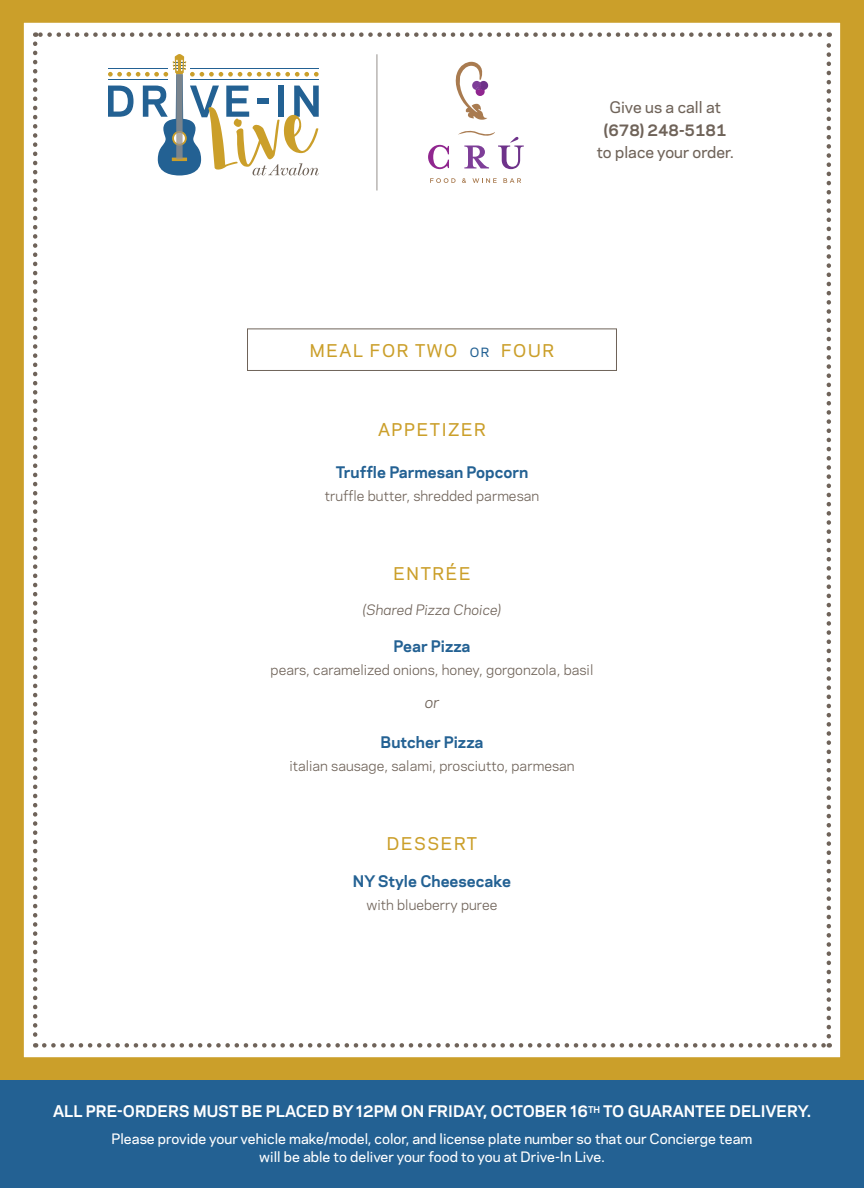
<style>
.page{position:relative;width:864px;height:1188px;background:#fff}
.page>*{position:absolute;margin:0;border:0;box-sizing:border-box;transform-origin:0 0}
.t1{font:500 16.5px "Galaxie Polaris";letter-spacing:.1em;color:#cb9f2a}
.t2{font:700 15px "Galaxie Polaris";color:#fff}
.t3{font:700 15px "Galaxie Polaris";color:#236193}
.t4{font:500 15px "Galaxie Polaris";color:#6f6359}
.t5{font:700 15px "Galaxie Polaris";color:#6f6359}
.t6{font:italic 15px "Galaxie Polaris";color:#6f6359}
.t7{font:13.5px "Galaxie Polaris";color:#6f6359}
.t8{font:500 13.5px/18px "Galaxie Polaris";color:#fff;text-align:center}
.t9{font:italic 13.5px "Galaxie Polaris";color:#6f6359}
.s1{font-size:12px;color:#236193}
</style>
<div class="page">
<div style="left:0;top:1080px;width:864px;height:108px;background:#236193"></div>
<div style="left:0;top:0;width:864px;height:1080px;background:#cb9f2a"></div>
<div style="left:21px;top:20px;width:822px;height:1040px;background:#fff;border:3px solid #cb9f2a"></div>
<svg style="left:33px;top:44px;width:4px;height:1004px"></svg>
<svg style="left:44px;top:1043px;width:786px;height:5px"></svg>
<svg style="left:827px;top:32px;width:4px;height:1004px"></svg>
<svg style="left:35px;top:32px;width:785px;height:5px"></svg>
<svg style="left:108px;top:54px;width:211px;height:121px"></svg>
<svg style="left:172px;top:131px;width:15px;height:15px"></svg>
<svg style="left:174px;top:133px;width:11px;height:11px"></svg>
<hr style="left:182px;top:74px;width:1px;height:85px;background:#95908c">
<hr style="left:181px;top:74px;width:1px;height:85px;background:#95908c">
<hr style="left:180px;top:74px;width:1px;height:85px;background:#95908c">
<hr style="left:179px;top:74px;width:1px;height:85px;background:#95908c">
<hr style="left:177px;top:74px;width:1px;height:85px;background:#95908c">
<hr style="left:176px;top:74px;width:1px;height:85px;background:#95908c">
<hr style="left:190px;top:69px;width:128px;height:1px;background:#236193">
<hr style="left:190px;top:79px;width:128px;height:1px;background:#236193">
<hr style="left:108px;top:69px;width:60px;height:1px;background:#236193">
<hr style="left:108px;top:79px;width:60px;height:1px;background:#236193">
<hr style="left:377px;top:54px;width:1px;height:137px;background:#95908c">
<div style="left:247px;top:329px;width:370px;height:42px;border:1px solid #6f6359"></div>
<svg style="left:430px;top:178px;width:26px;height:5px"></svg>
<svg style="left:462px;top:178px;width:4px;height:5px"></svg>
<svg style="left:472px;top:178px;width:25px;height:5px"></svg>
<svg style="left:503px;top:178px;width:18px;height:5px"></svg>
<svg style="left:428px;top:145px;width:21px;height:24px"></svg>
<svg style="left:455px;top:62px;width:32px;height:58px"></svg>
<svg style="left:458px;top:130px;width:66px;height:39px"></svg>
<p class="t4" style="left:609px;top:96px;width:113px">Give us a call at</p>
<p class="t5" style="left:604px;top:119px;width:124px">(678) 248-5181</p>
<p class="t4" style="left:597px;top:141px;width:139px">to place your order.</p>
<p class="t1" style="left:310px;top:338px;width:246px">MEAL FOR TWO <span class="s1">OR</span> FOUR</p>
<p class="t1" style="left:378px;top:417px;width:109px">APPETIZER</p>
<p class="t3" style="left:336px;top:461px;width:194px">Truffle Parmesan Popcorn</p>
<p class="t7" style="left:325px;top:485px;width:216px">truffle butter, shredded parmesan</p>
<p class="t1" style="left:394px;top:561px;width:78px">ENTRÉE</p>
<p class="t9" style="left:363px;top:599px;width:140px">(Shared Pizza Choice)</p>
<p class="t3" style="left:394px;top:635px;width:78px">Pear Pizza</p>
<p class="t7" style="left:271px;top:659px;width:324px">pears, caramelized onions, honey, gorgonzola, basil</p>
<p class="t6" style="left:425px;top:691px;width:16px">or</p>
<p class="t3" style="left:381px;top:731px;width:104px">Butcher Pizza</p>
<p class="t7" style="left:289px;top:755px;width:287px">italian sausage, salami, prosciutto, parmesan</p>
<p class="t1" style="left:387px;top:831px;width:92px">DESSERT</p>
<p class="t3" style="left:353px;top:870px;width:160px">NY Style Cheesecake</p>
<p class="t7" style="left:367px;top:895px;width:132px">with blueberry puree</p>
<p class="t2" style="left:53px;top:1100px;width:759px">ALL PRE-ORDERS MUST BE PLACED BY 12PM ON FRIDAY, OCTOBER 16<sup>TH</sup> TO GUARANTEE DELIVERY.</p>
<p class="t8" style="left:112px;top:1130px;width:642px">Please provide your vehicle make/model, color, and license plate number so that our Concierge team will be able to deliver your food to you at Drive-In Live.</p>
</div>
